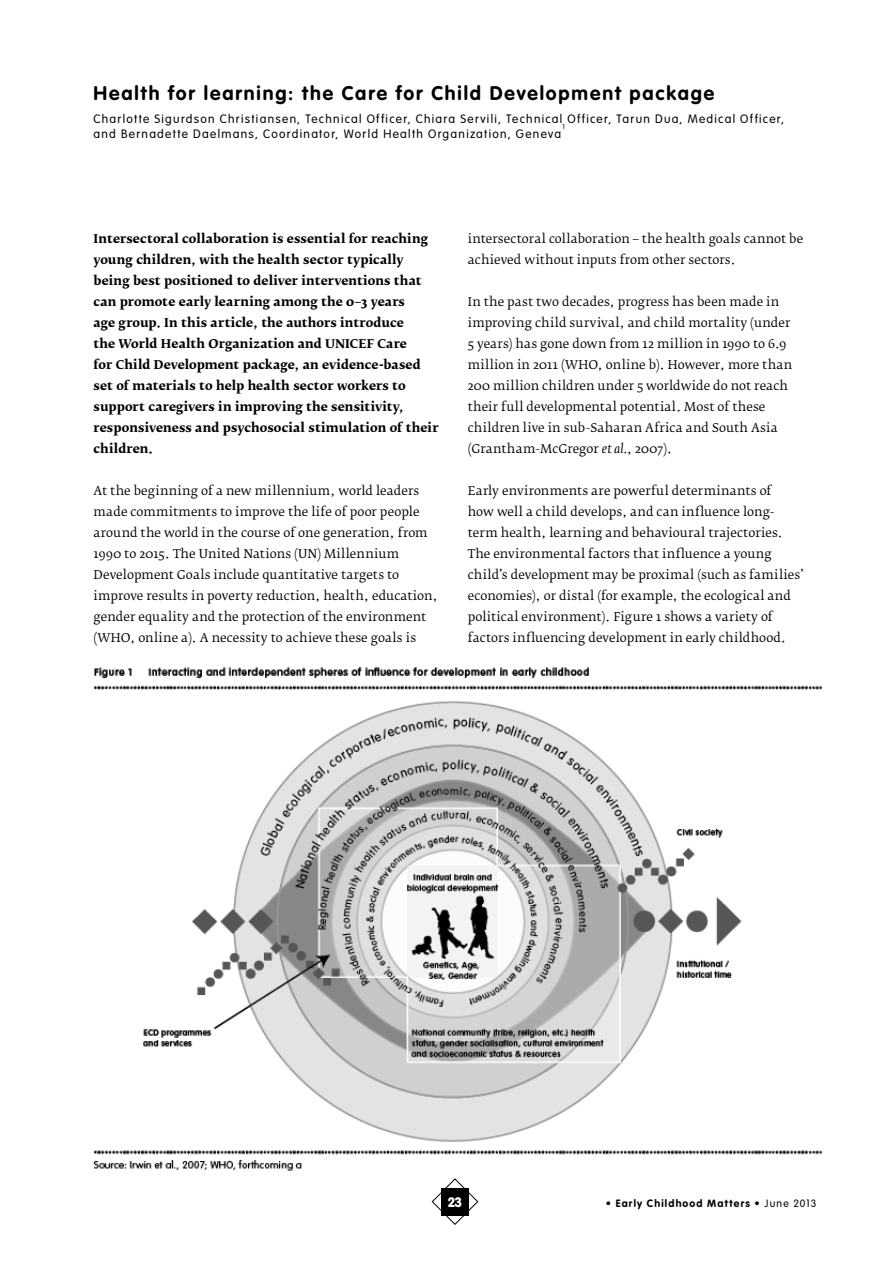
<style>
.page{position:relative;width:893px;height:1263px;background:#fff}
.page>*{position:absolute;margin:0;border:0;box-sizing:border-box;transform-origin:0 0}
.t1{font:700 19.5px "VAG Rounded Std";letter-spacing:.095em;color:#000}
.t2{font:900 13.5px "VAG Rounded Std";color:#fff}
.t3{font:12px/21px "Fedra Serif B";letter-spacing:.01em;color:#000}
.t4{font:700 12px/21px "Fedra Serif B";letter-spacing:.005em;color:#000}
.t5{font:300 12px/14.4px "VAG Rounded Std";letter-spacing:.11em;color:#000}
.t6{font:700 10.5px "VAG Rounded Std";letter-spacing:.115em;color:#000}
.t7{font:300 7.05px "VAG Rounded Std";color:#000}
.s1{font-style:italic}
.s2{font-weight:300}
</style>
<div class="page">
<svg style="left:431px;top:1178px;width:48px;height:47px"></svg>
<img style="left:94px;top:667px;width:728px;height:504px">
<h1 class="t1" style="left:94px;top:82px;width:622px">Health for learning: the Care for Child Development package</h1>
<p class="t5" style="left:94px;top:112px;width:692px">Charlotte Sigurdson Christiansen, Technical Officer, Chiara Servili, Technical Officer, Tarun Dua, Medical Officer, and Bernadette Daelmans, Coordinator, World Health Organization, Geneva</p>
<p class="t7" style="left:562px;top:123px;width:4px">1</p>
<p class="t4" style="left:94px;top:228px;width:347px">Intersectoral collaboration is essential for reaching young children, with the health sector typically being best positioned to deliver interventions that can promote early learning among the 0–3 years<br>age group. In this article, the authors introduce<br>the World Health Organization and unicef Care<br>for Child Development package, an evidence-based set of materials to help health sector workers to support caregivers in improving the sensitivity, responsiveness and psychosocial stimulation of their children.</p>
<p class="t3" style="left:94px;top:480px;width:346px">At the beginning of a new millennium, world leaders made commitments to improve the life of poor people around the world in the course of one generation, from 1990 to 2015. The United Nations (un) Millennium Development Goals include quantitative targets to improve results in poverty reduction, health, education, gender equality and the protection of the environment (who, online a). A necessity to achieve these goals is</p>
<p class="t3" style="left:468px;top:228px;width:337px">intersectoral collaboration – the health goals cannot be achieved without inputs from other sectors.</p>
<p class="t3" style="left:468px;top:291px;width:326px">In the past two decades, progress has been made in improving child survival, and child mortality (under 5 years) has gone down from 12 million in 1990 to 6.9 million in 2011 (who, online b). However, more than 200 million children under 5 worldwide do not reach their full developmental potential. Most of these children live in sub-Saharan Africa and South Asia (Grantham-McGregor <span class="s1">et al.</span>, 2007).</p>
<p class="t3" style="left:468px;top:480px;width:338px">Early environments are powerful determinants of<br>how well a child develops, and can influence long&shy;term health, learning and behavioural trajectories.<br>The environmental factors that influence a young child’s development may be proximal (such as families’ economies), or distal (for example, the ecological and political environment). Figure 1 shows a variety of factors influencing development in early childhood.</p>
<p class="t2" style="left:448px;top:1194px;width:15px">23</p>
<p class="t6" style="left:606px;top:1197px;width:212px">• Early Childhood Matters • <span class="s2">June 2013</span></p>
</div>
